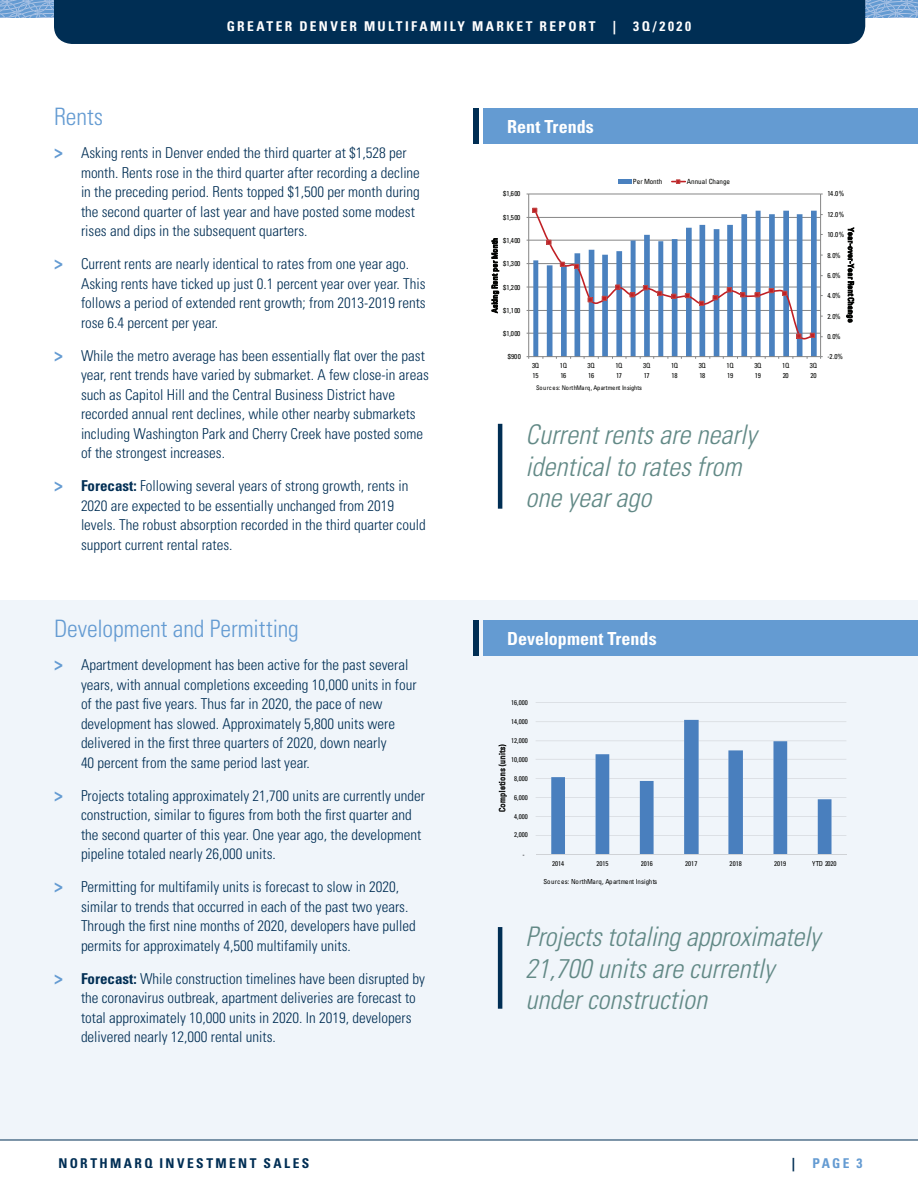
<style>
.page{position:relative;width:918px;height:1188px;background:#fff}
.page>*{position:absolute;margin:0;border:0;box-sizing:border-box;transform-origin:0 0}
.t1{font:italic 300 condensed 27px/31.5px "Univers LT Std";color:#628986}
.t2{font:300 condensed 24px "Univers LT Std";letter-spacing:-.005em;color:#649bd2}
.t3{font:700 condensed 18px "Univers LT Std";color:#fff}
.t4{font:300 condensed 15px/19.5px "Univers LT Std";color:#002e54}
.t5{font:700 condensed 13.5px "Univers LT Std";letter-spacing:.175em;color:#fff}
.t6{font:700 condensed 13.5px "Univers LT Std";letter-spacing:.18em;color:#002e54}
.t7{font:700 condensed 13.5px "Univers LT Std";color:#649bd2}
.t8{font:condensed 7.65px "Univers LT Std";letter-spacing:.045em;color:#040503}
.t9{font:condensed 7.05px/9.3px "Univers LT Std";letter-spacing:-.045em;color:#040503}
.t10{font:condensed 7.05px "Univers LT Std";color:#040503}
.t11{font:condensed 6.9px "Univers LT Std";color:#030403}
.t12{font:condensed 6.45px "Univers LT Std";color:#040503}
.s1{font-weight:700;font-size:18px;color:#649bd2}
.s2{font-weight:700}
</style>
<div class="page">
<div style="left:0;top:600px;width:918px;height:540px;background:#f0f5fa"></div>
<svg style="left:0;top:0;width:918px;height:44px;background:#184366"></svg>
<hr style="left:0;top:1140px;width:918px;height:1px;background:#002e54">
<hr style="left:498px;top:927px;width:4px;height:82px;background:#002e54">
<hr style="left:498px;top:424px;width:4px;height:85px;background:#002e54">
<div style="left:483px;top:108px;width:435px;height:36px;background:#649bd2"></div>
<div style="left:483px;top:620px;width:435px;height:36px;background:#649bd2"></div>
<div style="left:473px;top:108px;width:6px;height:36px;background:#002e54"></div>
<div style="left:473px;top:620px;width:6px;height:36px;background:#002e54"></div>
<hr style="left:529px;top:194px;width:292px;height:1px;background:#868686">
<hr style="left:820px;top:194px;width:1px;height:163px;background:#868686">
<hr style="left:528px;top:194px;width:1px;height:163px;background:#868686">
<svg style="left:527px;top:208px;width:296px;height:151px"></svg>
<div style="left:618px;top:179px;width:13px;height:5px;background:#4a81bf"></div>
<svg style="left:672px;top:180px;width:13px;height:4px"></svg>
<hr style="left:536px;top:702px;width:310px;height:1px;background:#cfd2d6">
<svg style="left:536px;top:720px;width:310px;height:134px"></svg>
<hr style="left:536px;top:854px;width:310px;height:1px;background:#cfd2d6">
<svg style="left:499px;top:744px;width:8px;height:68px"></svg>
<p class="t5" style="left:227px;top:18px;width:370px">GREATER DENVER MULTIFAMILY MARKET REPORT</p>
<p class="t5" style="left:613px;top:18px;width:5px">|</p>
<p class="t5" style="left:633px;top:18px;width:59px">3Q/2020</p>
<h2 class="t2" style="left:54px;top:103px;width:51px">Rents</h2>
<p class="t4" style="left:81px;top:143px;width:340px;text-indent:-27px"><span class="s1">&gt;</span> Asking rents in Denver ended the third quarter at $1,528 per month. Rents rose in the third quarter after recording a decline in the preceding period. Rents topped $1,500 per month during the second quarter of last year and have posted some modest rises and dips in the subsequent quarters.</p>
<p class="t4" style="left:81px;top:254px;width:346px;text-indent:-27px"><span class="s1">&gt;</span> Current rents are nearly identical to rates from one year ago.<br>Asking rents have ticked up just 0.1 percent year over year. This follows a period of extended rent growth; from 2013-2019 rents rose 6.4 percent per year.</p>
<p class="t4" style="left:81px;top:346px;width:349px;text-indent:-27px"><span class="s1">&gt;</span> While the metro average has been essentially flat over the past year, rent trends have varied by submarket. A few close-in areas such as Capitol Hill and the Central Business District have recorded annual rent declines, while other nearby submarkets including Washington Park and Cherry Creek have posted some of the strongest increases.</p>
<p class="t4" style="left:81px;top:476px;width:346px;text-indent:-27px"><span class="s1">&gt;</span> <span class="s2">Forecast:</span> Following several years of strong growth, rents in 2020 are expected to be essentially unchanged from 2019 levels. The robust absorption recorded in the third quarter could support current rental rates.</p>
<p class="t3" style="left:507px;top:116px;width:88px">Rent Trends</p>
<p class="t9" style="left:503px;top:189px;width:19px">$1,600</p>
<p class="t9" style="left:503px;top:213px;width:19px">$1,500</p>
<p class="t9" style="left:503px;top:235px;width:19px">$1,400</p>
<p class="t8" style="left:490px;top:313px;width:76px;rotate:-90deg">Asking Rent per Month</p>
<p class="t9" style="left:503px;top:259px;width:19px">$1,300</p>
<p class="t9" style="left:503px;top:282px;width:19px">$1,200</p>
<p class="t9" style="left:503px;top:306px;width:19px">$1,100</p>
<p class="t9" style="left:503px;top:328px;width:19px">$1,000</p>
<p class="t9" style="left:508px;top:352px;width:15px">$900</p>
<p class="t10" style="left:633px;top:177px;width:31px">Per Month</p>
<p class="t10" style="left:687px;top:177px;width:45px">Annual Change</p>
<p class="t9" style="left:532px;top:361px;width:9px">3Q<br>15</p>
<p class="t9" style="left:560px;top:361px;width:9px">1Q<br>16</p>
<p class="t9" style="left:588px;top:361px;width:9px">3Q<br>16</p>
<p class="t9" style="left:615px;top:361px;width:9px">1Q<br>17</p>
<p class="t9" style="left:643px;top:361px;width:9px">3Q<br>17</p>
<p class="t9" style="left:671px;top:361px;width:9px">1Q<br>18</p>
<p class="t9" style="left:699px;top:361px;width:9px">3Q<br>18</p>
<p class="t9" style="left:727px;top:361px;width:9px">1Q<br>19</p>
<p class="t9" style="left:754px;top:361px;width:9px">3Q<br>19</p>
<p class="t9" style="left:782px;top:361px;width:9px">1Q<br>20</p>
<p class="t9" style="left:810px;top:361px;width:9px">3Q<br>20</p>
<p class="t12" style="left:536px;top:384px;width:107px">Sources: NorthMarq, Apartment Insights</p>
<p class="t9" style="left:827px;top:189px;width:18px">14.0%</p>
<p class="t9" style="left:827px;top:210px;width:18px">12.0%</p>
<p class="t8" style="left:856px;top:228px;width:96px;rotate:90deg">Year-over-Year Rent Change</p>
<p class="t9" style="left:827px;top:230px;width:18px">10.0%</p>
<p class="t9" style="left:827px;top:250px;width:15px">8.0%</p>
<p class="t9" style="left:827px;top:271px;width:15px">6.0%</p>
<p class="t9" style="left:827px;top:291px;width:15px">4.0%</p>
<p class="t9" style="left:827px;top:311px;width:15px">2.0%</p>
<p class="t9" style="left:827px;top:332px;width:15px">0.0%</p>
<p class="t9" style="left:827px;top:352px;width:17px">-2.0%</p>
<h1 class="t1" style="left:526px;top:419px;width:232px">Current rents are nearly identical to rates from one year ago</h1>
<h2 class="t2" style="left:54px;top:614px;width:246px">Development and Permitting</h2>
<p class="t4" style="left:81px;top:655px;width:337px;text-indent:-27px"><span class="s1">&gt;</span> Apartment development has been active for the past several years, with annual completions exceeding 10,000 units in four of the past five years. Thus far in 2020, the pace of new development has slowed. Approximately 5,800 units were delivered in the first three quarters of 2020, down nearly<br>40 percent from the same period last year.</p>
<p class="t4" style="left:81px;top:786px;width:345px;text-indent:-27px"><span class="s1">&gt;</span> Projects totaling approximately 21,700 units are currently under construction, similar to figures from both the first quarter and the second quarter of this year. One year ago, the development pipeline totaled nearly 26,000 units.</p>
<p class="t4" style="left:81px;top:877px;width:336px;text-indent:-27px"><span class="s1">&gt;</span> Permitting for multifamily units is forecast to slow in 2020, similar to trends that occurred in each of the past two years.<br>Through the first nine months of 2020, developers have pulled permits for approximately 4,500 multifamily units.</p>
<p class="t4" style="left:81px;top:969px;width:345px;text-indent:-27px"><span class="s1">&gt;</span> <span class="s2">Forecast:</span> While construction timelines have been disrupted by the coronavirus outbreak, apartment deliveries are forecast to total approximately 10,000 units in 2020. In 2019, developers delivered nearly 12,000 rental units.</p>
<p class="t3" style="left:507px;top:628px;width:151px">Development Trends</p>
<p class="t11" style="left:511px;top:699px;width:18px">16,000</p>
<p class="t11" style="left:511px;top:717px;width:18px">14,000</p>
<p class="t11" style="left:511px;top:736px;width:18px">12,000</p>
<p class="t11" style="left:511px;top:755px;width:18px">10,000</p>
<p class="t11" style="left:514px;top:774px;width:15px">8,000</p>
<p class="t11" style="left:514px;top:793px;width:15px">6,000</p>
<p class="t11" style="left:514px;top:812px;width:15px">4,000</p>
<p class="t11" style="left:514px;top:831px;width:15px">2,000</p>
<p class="t11" style="left:523px;top:850px;width:4px">-</p>
<p class="t11" style="left:552px;top:859px;width:14px">2014</p>
<p class="t11" style="left:596px;top:859px;width:14px">2015</p>
<p class="t11" style="left:641px;top:859px;width:14px">2016</p>
<p class="t11" style="left:685px;top:859px;width:14px">2017</p>
<p class="t11" style="left:730px;top:859px;width:14px">2018</p>
<p class="t11" style="left:774px;top:859px;width:14px">2019</p>
<p class="t11" style="left:812px;top:859px;width:26px">YTD 2020</p>
<p class="t11" style="left:543px;top:877px;width:115px">Sources: NorthMarq, Apartment Insights</p>
<h1 class="t1" style="left:526px;top:921px;width:296px">Projects totaling approximately<br>21,700 units are currently under construction</h1>
<p class="t6" style="left:58px;top:1155px;width:252px">NORTHMARQ INVESTMENT SALES</p>
<p class="t6" style="left:792px;top:1155px;width:5px">|</p>
<p class="t7" style="left:812px;top:1155px;width:52px">PAGE 3</p>
</div>
